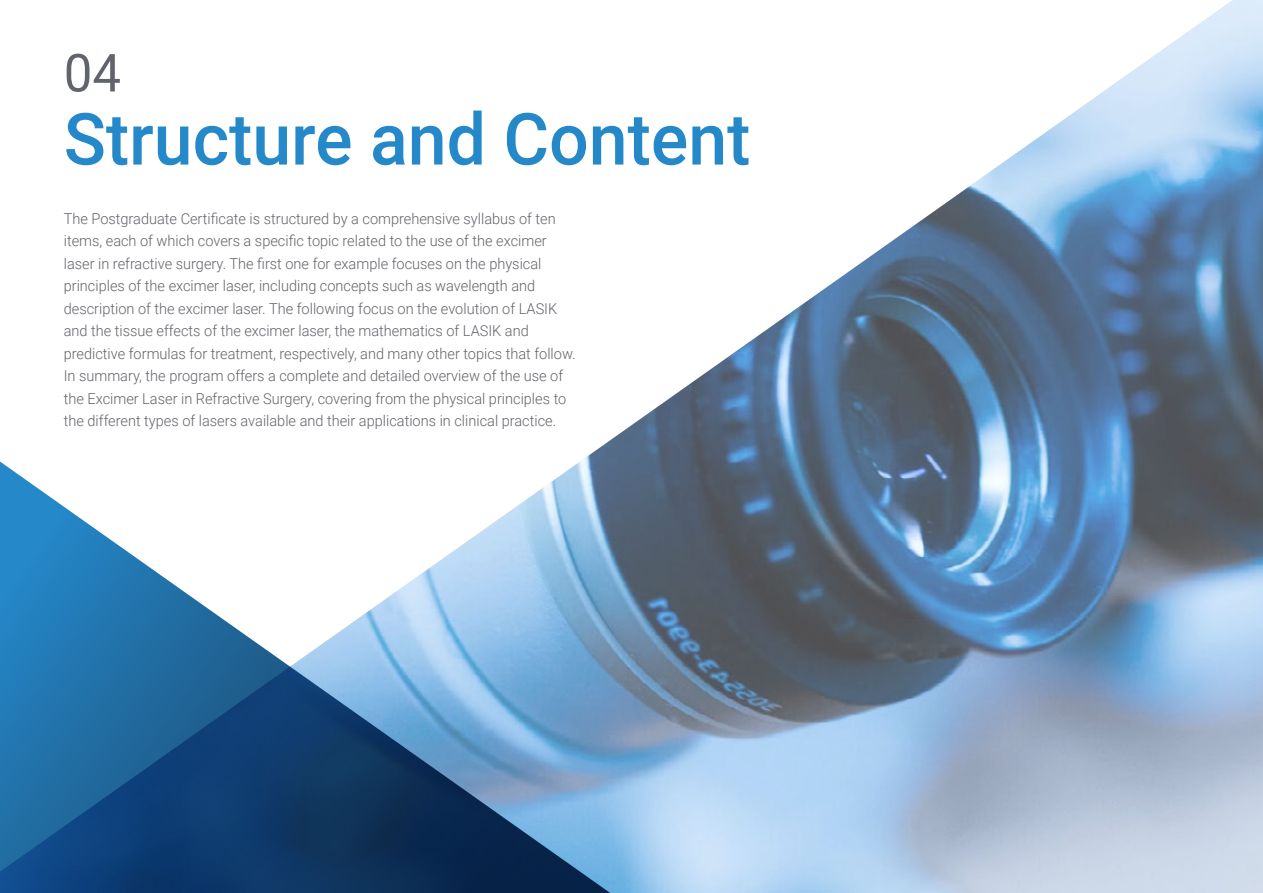
<style>
.page{position:relative;width:1263px;height:893px;background:#fff}
.page>*{position:absolute;margin:0;border:0;box-sizing:border-box;transform-origin:0 0}
.t1{font:500 72px "Roboto";color:#2488c9}
.t2{font:52.5px "Roboto";color:#61646a}
.t3{font:300 15px/22.5px "Roboto";color:#61646a}
</style>
<div class="page">
<img style="left:602px;top:0;width:661px;height:893px">
<svg style="left:0;top:446px;width:640px;height:447px"></svg>
<h2 class="t2" style="left:64px;top:36px;width:59px">04</h2>
<h1 class="t1" style="left:64px;top:89px;width:688px">Structure and Content</h1>
<p class="t3" style="left:64px;top:207px;width:513px">The Postgraduate Certificate is structured by a comprehensive syllabus of ten items, each of which covers a specific topic related to the use of the excimer laser in refractive surgery. The first one for example focuses on the physical principles of the excimer laser, including concepts such as wavelength and description of the excimer laser. The following focus on the evolution of LASIK and the tissue effects of the excimer laser, the mathematics of LASIK and predictive formulas for treatment, respectively, and many other topics that follow.<br>In summary, the program offers a complete and detailed overview of the use of the Excimer Laser in Refractive Surgery, covering from the physical principles to the different types of lasers available and their applications in clinical practice.</p>
</div>
